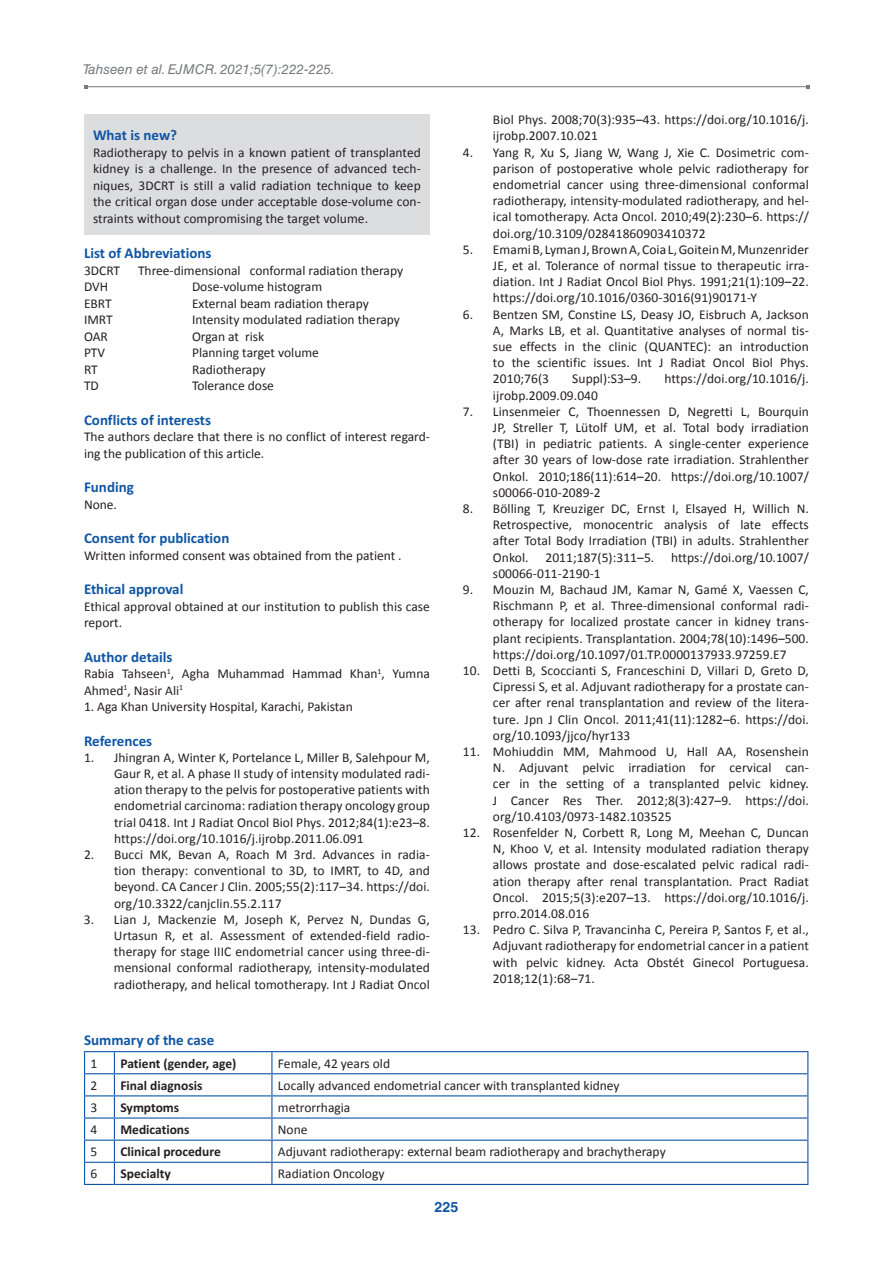
<style>
.page{position:relative;width:893px;height:1263px;background:#fff}
.page>*{position:absolute;margin:0;border:0;box-sizing:border-box;transform-origin:0 0}
.t1{font:700 15px "Calibri";color:#1055a4}
.t2{font:700 14.25px "Helvetica LT Std";color:#1055a4}
.t3{font:13.5px/16.2px "Calibri";color:#231f20;text-align:justify}
.t4{font:700 13.5px "Calibri";color:#231f20}
.t5{font:italic 13.5px "Helvetica LT Std";color:#76787b}
</style>
<div class="page">
<hr style="left:86px;top:86px;width:721px;height:1px;background:#76787b">
<div style="left:84px;top:114px;width:346px;height:121px;background:#dcdddf"></div>
<hr style="left:84px;top:1051px;width:30px;height:1px;background:#1055a4">
<hr style="left:114px;top:1051px;width:158px;height:1px;background:#1055a4">
<hr style="left:272px;top:1051px;width:536px;height:1px;background:#1055a4">
<hr style="left:84px;top:1073px;width:30px;height:1px;background:#1055a4">
<hr style="left:114px;top:1073px;width:158px;height:1px;background:#1055a4">
<hr style="left:272px;top:1073px;width:536px;height:1px;background:#1055a4">
<hr style="left:84px;top:1095px;width:30px;height:1px;background:#1055a4">
<hr style="left:114px;top:1095px;width:158px;height:1px;background:#1055a4">
<hr style="left:272px;top:1095px;width:536px;height:1px;background:#1055a4">
<hr style="left:84px;top:1117px;width:30px;height:1px;background:#1055a4">
<hr style="left:114px;top:1117px;width:158px;height:1px;background:#1055a4">
<hr style="left:272px;top:1117px;width:536px;height:1px;background:#1055a4">
<hr style="left:84px;top:1139px;width:30px;height:2px;background:#1055a4">
<hr style="left:114px;top:1139px;width:158px;height:2px;background:#1055a4">
<hr style="left:272px;top:1139px;width:536px;height:2px;background:#1055a4">
<hr style="left:84px;top:1162px;width:30px;height:1px;background:#1055a4">
<svg style="left:84px;top:1052px;width:1px;height:132px"></svg>
<hr style="left:114px;top:1162px;width:158px;height:1px;background:#1055a4">
<svg style="left:114px;top:1052px;width:1px;height:132px"></svg>
<hr style="left:272px;top:1162px;width:536px;height:1px;background:#1055a4">
<svg style="left:271px;top:1052px;width:1px;height:132px"></svg>
<svg style="left:807px;top:1052px;width:1px;height:132px"></svg>
<hr style="left:84px;top:1184px;width:30px;height:1px;background:#1055a4">
<hr style="left:114px;top:1184px;width:158px;height:1px;background:#1055a4">
<hr style="left:272px;top:1184px;width:536px;height:1px;background:#1055a4">
<p class="t5" style="left:83px;top:61px;width:253px">Tahseen et al. EJMCR. 2021;5(7):222-225.</p>
<p class="t1" style="left:93px;top:126px;width:86px">What is new?</p>
<p class="t3" style="left:93px;top:143px;width:329px">Radiotherapy to pelvis in a known patient of transplanted kidney is a challenge. In the presence of advanced tech&shy;niques, 3DCRT is still a valid radiation technique to keep the critical organ dose under acceptable dose-volume con&shy;straints without compromising the target volume.</p>
<p class="t1" style="left:84px;top:244px;width:129px">List of Abbreviations</p>
<p class="t3" style="left:84px;top:261px;width:38px">3DCRT</p>
<p class="t3" style="left:138px;top:261px;width:267px">Three-dimensional conformal radiation therapy</p>
<p class="t3" style="left:84px;top:278px;width:26px">DVH</p>
<p class="t3" style="left:192px;top:278px;width:132px">Dose-volume histogram</p>
<p class="t3" style="left:84px;top:294px;width:29px">EBRT</p>
<p class="t3" style="left:192px;top:294px;width:178px">External beam radiation therapy</p>
<p class="t3" style="left:84px;top:311px;width:30px">IMRT</p>
<p class="t3" style="left:192px;top:311px;width:210px">Intensity modulated radiation therapy</p>
<p class="t3" style="left:84px;top:327px;width:25px">OAR</p>
<p class="t3" style="left:192px;top:327px;width:74px">Organ at risk</p>
<p class="t3" style="left:84px;top:344px;width:23px">PTV</p>
<p class="t3" style="left:192px;top:344px;width:128px">Planning target volume</p>
<p class="t3" style="left:84px;top:360px;width:15px">RT</p>
<p class="t3" style="left:192px;top:360px;width:75px">Radiotherapy</p>
<p class="t3" style="left:84px;top:377px;width:16px">TD</p>
<p class="t3" style="left:192px;top:377px;width:83px">Tolerance dose</p>
<p class="t1" style="left:84px;top:410px;width:129px">Conflicts of interests</p>
<p class="t3" style="left:84px;top:428px;width:347px">The authors declare that there is no conflict of interest regard&shy;ing the publication of this article.</p>
<p class="t1" style="left:84px;top:478px;width:51px">Funding</p>
<p class="t3" style="left:84px;top:495px;width:35px">None.</p>
<p class="t1" style="left:84px;top:529px;width:147px">Consent for publication</p>
<p class="t3" style="left:84px;top:546px;width:319px">Written informed consent was obtained from the patient .</p>
<p class="t1" style="left:84px;top:580px;width:101px">Ethical approval</p>
<p class="t3" style="left:84px;top:597px;width:347px">Ethical approval obtained at our institution to publish this case report.</p>
<p class="t1" style="left:84px;top:647px;width:90px">Author details</p>
<p class="t3" style="left:84px;top:665px;width:347px">Rabia Tahseen<sup>1</sup>, Agha Muhammad Hammad Khan<sup>1</sup>, Yumna<br>Ahmed<sup>1</sup>, Nasir Ali<sup>1</sup></p>
<p class="t3" style="left:84px;top:698px;width:270px">1. Aga Khan University Hospital, Karachi, Pakistan</p>
<p class="t1" style="left:84px;top:731px;width:70px">References</p>
<p class="t3" style="left:114px;top:748px;width:317px;text-indent:-30px">1. Jhingran A, Winter K, Portelance L, Miller B, Salehpour M, Gaur R, et al. A phase II study of intensity modulated radi&shy;ation therapy to the pelvis for postoperative patients with endometrial carcinoma: radiation therapy oncology group trial 0418. Int J Radiat Oncol Biol Phys. 2012;84(1):e23–8. https://doi.org/10.1016/j.ijrobp.2011.06.091</p>
<p class="t3" style="left:114px;top:846px;width:317px;text-indent:-30px">2. Bucci MK, Bevan A, Roach M 3rd. Advances in radia&shy;tion therapy: conventional to 3D, to IMRT, to 4D, and beyond. CA Cancer J Clin. 2005;55(2):117–34. https://doi. org/10.3322/canjclin.55.2.117</p>
<p class="t3" style="left:114px;top:910px;width:317px;text-indent:-30px">3. Lian J, Mackenzie M, Joseph K, Pervez N, Dundas G, Urtasun R, et al. Assessment of extended-field radio&shy;therapy for stage IIIC endometrial cancer using three-di&shy;mensional conformal radiotherapy, intensity-modulated radiotherapy, and helical tomotherapy. Int J Radiat Oncol</p>
<p class="t3" style="left:493px;top:111px;width:317px">Biol Phys. 2008;70(3):935–43. https://doi.org/10.1016/j. ijrobp.2007.10.021</p>
<p class="t3" style="left:493px;top:143px;width:317px;text-indent:-30px">4. Yang R, Xu S, Jiang W, Wang J, Xie C. Dosimetric com&shy;parison of postoperative whole pelvic radiotherapy for endometrial cancer using three-dimensional conformal radiotherapy, intensity-modulated radiotherapy, and hel&shy;ical tomotherapy. Acta Oncol. 2010;49(2):230–6. https:// doi.org/10.3109/02841860903410372</p>
<p class="t3" style="left:493px;top:241px;width:317px;text-indent:-30px">5. Emami B, Lyman J, Brown A, Coia L, Goitein M, Munzenrider JE, et al. Tolerance of normal tissue to therapeutic irra&shy;diation. Int J Radiat Oncol Biol Phys. 1991;21(1):109–22. https://doi.org/10.1016/0360-3016(91)90171-Y</p>
<p class="t3" style="left:493px;top:305px;width:317px;text-indent:-30px">6. Bentzen SM, Constine LS, Deasy JO, Eisbruch A, Jackson A, Marks LB, et al. Quantitative analyses of normal tis&shy;sue effects in the clinic (QUANTEC): an introduction to the scientific issues. Int J Radiat Oncol Biol Phys.<br>2010;76(3</p>
<p class="t3" style="left:572px;top:370px;width:71px">Suppl):S3–9.</p>
<p class="t3" style="left:664px;top:370px;width:146px">https://doi.org/10.1016/j.</p>
<p class="t3" style="left:493px;top:386px;width:107px">ijrobp.2009.09.040</p>
<p class="t3" style="left:493px;top:403px;width:317px;text-indent:-30px">7. Linsenmeier C, Thoennessen D, Negretti L, Bourquin JP, Streller T, Lütolf UM, et al. Total body irradiation (TBI) in pediatric patients. A single-center experience after 30 years of low-dose rate irradiation. Strahlenther Onkol. 2010;186(11):614–20. https://doi.org/10.1007/ s00066-010-2089-2</p>
<p class="t3" style="left:493px;top:500px;width:317px;text-indent:-30px">8. Bölling T, Kreuziger DC, Ernst I, Elsayed H, Willich N.<br>Retrospective, monocentric analysis of late effects after Total Body Irradiation (TBI) in adults. Strahlenther Onkol. 2011;187(5):311–5. https://doi.org/10.1007/ s00066-011-2190-1</p>
<p class="t3" style="left:493px;top:581px;width:317px;text-indent:-30px">9. Mouzin M, Bachaud JM, Kamar N, Gamé X, Vaessen C, Rischmann P, et al. Three-dimensional conformal radi&shy;otherapy for localized prostate cancer in kidney trans&shy;plant recipients. Transplantation. 2004;78(10):1496–500. https://doi.org/10.1097/01.TP.0000137933.97259.E7</p>
<p class="t3" style="left:493px;top:662px;width:317px;text-indent:-30px">10. Detti B, Scoccianti S, Franceschini D, Villari D, Greto D, Cipressi S, et al. Adjuvant radiotherapy for a prostate can&shy;cer after renal transplantation and review of the litera&shy;ture. Jpn J Clin Oncol. 2011;41(11):1282–6. https://doi. org/10.1093/jjco/hyr133</p>
<p class="t3" style="left:493px;top:743px;width:317px;text-indent:-30px">11. Mohiuddin MM, Mahmood U, Hall AA, Rosenshein N. Adjuvant pelvic irradiation for cervical can&shy;cer in the setting of a transplanted pelvic kidney.<br>J Cancer Res Ther. 2012;8(3):427–9. https://doi. org/10.4103/0973-1482.103525</p>
<p class="t3" style="left:493px;top:824px;width:317px;text-indent:-30px">12. Rosenfelder N, Corbett R, Long M, Meehan C, Duncan N, Khoo V, et al. Intensity modulated radiation therapy allows prostate and dose-escalated pelvic radical radi&shy;ation therapy after renal transplantation. Pract Radiat Oncol. 2015;5(3):e207–13. https://doi.org/10.1016/j. prro.2014.08.016</p>
<p class="t3" style="left:493px;top:921px;width:317px;text-indent:-30px">13. Pedro C. Silva P, Travancinha C, Pereira P, Santos F, et al., Adjuvant radiotherapy for endometrial cancer in a patient with pelvic kidney. Acta Obstét Ginecol Portuguesa.<br>2018;12(1):68–71.</p>
<p class="t1" style="left:84px;top:1031px;width:132px">Summary of the case</p>
<p class="t3" style="left:91px;top:1054px;width:8px">1</p>
<p class="t4" style="left:120px;top:1055px;width:117px">Patient (gender, age)</p>
<p class="t3" style="left:278px;top:1054px;width:114px">Female, 42 years old</p>
<p class="t3" style="left:91px;top:1077px;width:8px">2</p>
<p class="t4" style="left:120px;top:1077px;width:84px">Final diagnosis</p>
<p class="t3" style="left:278px;top:1077px;width:343px">Locally advanced endometrial cancer with transplanted kidney</p>
<p class="t3" style="left:91px;top:1099px;width:8px">3</p>
<p class="t4" style="left:120px;top:1099px;width:60px">Symptoms</p>
<p class="t3" style="left:278px;top:1099px;width:74px">metrorrhagia</p>
<p class="t3" style="left:91px;top:1121px;width:8px">4</p>
<p class="t4" style="left:120px;top:1121px;width:71px">Medications</p>
<p class="t3" style="left:278px;top:1121px;width:31px">None</p>
<p class="t3" style="left:91px;top:1143px;width:8px">5</p>
<p class="t4" style="left:120px;top:1143px;width:102px">Clinical procedure</p>
<p class="t3" style="left:278px;top:1143px;width:389px">Adjuvant radiotherapy: external beam radiotherapy and brachytherapy</p>
<p class="t3" style="left:91px;top:1165px;width:8px">6</p>
<p class="t4" style="left:120px;top:1165px;width:52px">Specialty</p>
<p class="t3" style="left:278px;top:1165px;width:108px">Radiation Oncology</p>
<p class="t2" style="left:435px;top:1198px;width:25px">225</p>
</div>
